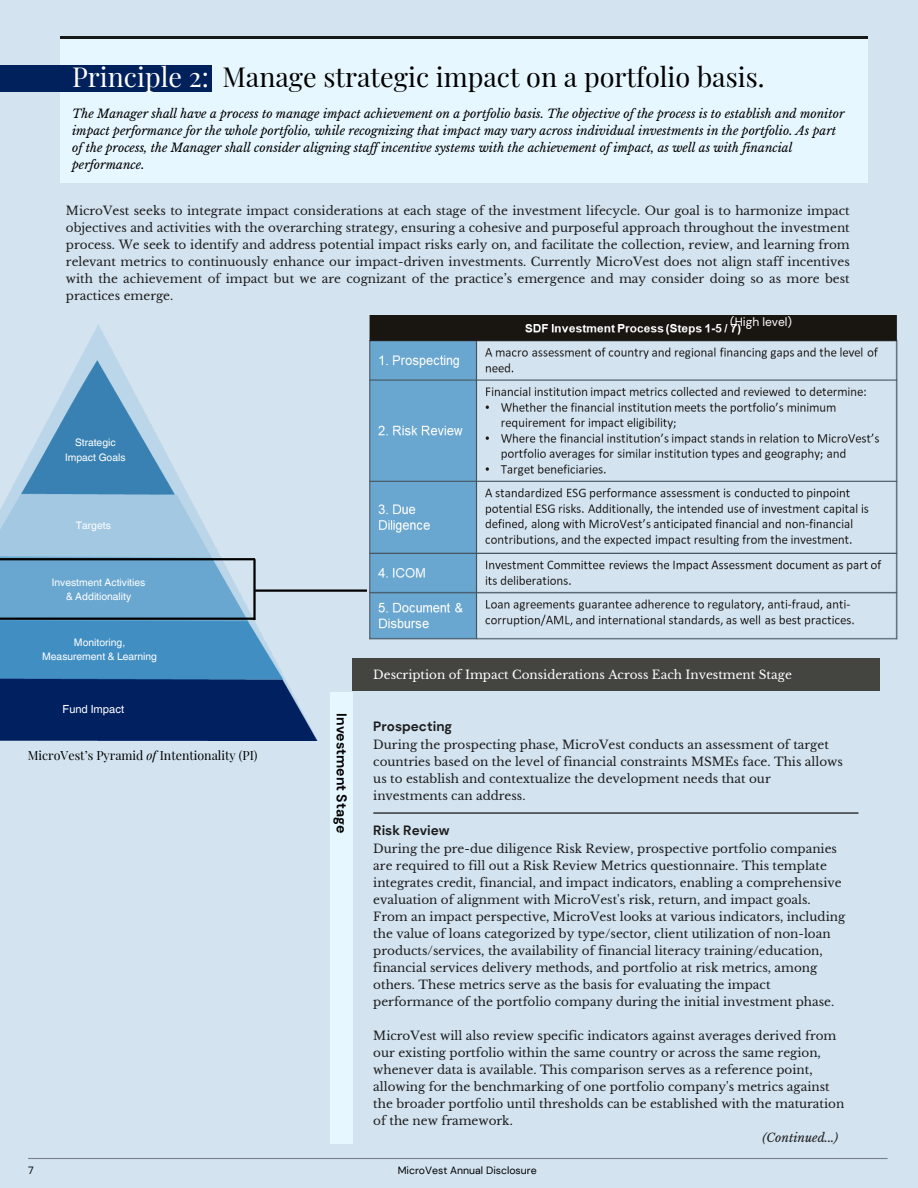
<style>
.page{position:relative;width:918px;height:1188px;background:#d3e3f0}
.page>*{position:absolute;margin:0;border:0;box-sizing:border-box;transform-origin:0 0}
.t1{font:27px "Playfair Display";color:#000}
.t2{font:700 14.1px "DM Sans";color:#000}
.t3{font:700 13.5px "DM Sans";color:#1c1c1c}
.t4{font:12.45px "Playfair Display";color:#000}
.t5{font:12px/17px "Libre Baskerville";color:#1c1c1c}
.t6{font:italic 12px/17px "Libre Baskerville";color:#000}
.t7{font:12px "Libre Baskerville";color:#fff}
.t8{font:italic 12px "Libre Baskerville";color:#1c1c1c}
.t9{font:12px "DM Sans";color:#fff}
.t10{font:11.25px "Helvetica World";color:#fff}
.t11{font:10.5px "DM Sans";color:#000}
.t12{font:10.35px/14.4px "Helvetica World";color:#fff;text-align:center}
.s1{color:#fff}
.s2{font-style:italic}
</style>
<div class="page">
<hr style="left:60px;top:36px;width:808px;height:3px;background:#181818">
<hr style="left:28px;top:1158px;width:860px;height:1px;background:#78818b">
<div style="left:60px;top:39px;width:808px;height:144px;background:#e6f7ff"></div>
<div style="left:0;top:66px;width:211px;height:26px;background:#00215b"></div>
<img style="left:0;top:325px;width:318px;height:415px">
<hr style="left:0;top:558px;width:255px;height:2px;background:#000">
<hr style="left:0;top:618px;width:255px;height:2px;background:#000">
<hr style="left:253px;top:559px;width:3px;height:61px;background:#000">
<hr style="left:255px;top:589px;width:112px;height:3px;background:#000">
<div style="left:352px;top:658px;width:527px;height:33px;background:#444440"></div>
<div style="left:330px;top:692px;width:22px;height:452px;background:#e6f7ff"></div>
<hr style="left:373px;top:812px;width:485px;height:2px;background:#000">
<img style="left:370px;top:315px;width:527px;height:324px">
<h1 class="t1" style="left:72px;top:58px;width:694px"><span class="s1">Principle 2:</span> Manage strategic impact on a portfolio basis.</h1>
<p class="t6" style="left:72px;top:106px;width:774px">The Manager shall have a process to manage impact achievement on a portfolio basis. The objective of the process is to establish and monitor impact performance for the whole portfolio, while recognizing that impact may vary across individual investments in the portfolio. As part of the process, the Manager shall consider aligning staf incentive systems with the achievement of impact, as well as with financial performance.</p>
<p class="t5" style="left:66px;top:202px;width:785px;text-align:justify">MicroVest seeks to integrate impact considerations at each stage of the investment lifecycle. Our goal is to harmonize impact objectives and activities with the overarching strategy, ensuring a cohesive and purposeful approach throughout the investment process. We seek to identify and address potential impact risks early on, and facilitate the collection, review, and learning from relevant metrics to continuously enhance our impact-driven investments. Currently MicroVest does not align staff incentives with the achievement of impact but we are cognizant of the practice’s emergence and may consider doing so as more best practices emerge.</p>
<p class="t12" style="left:65px;top:436px;width:62px">Strategic<br>Impact Goals</p>
<p class="t12" style="left:76px;top:519px;width:36px">Targets</p>
<p class="t12" style="left:52px;top:575px;width:95px">Investment Activities &amp; Additionality</p>
<p class="t12" style="left:42px;top:635px;width:116px">Monitoring,<br>Measurement &amp; Learning</p>
<p class="t10" style="left:63px;top:702px;width:63px">Fund Impact</p>
<p class="t4" style="left:28px;top:746px;width:231px">MicroVest’s Pyramid <span class="s2">of</span> Intentionality (PI)</p>
<p class="t11" style="left:28px;top:1164px;width:7px">7</p>
<p class="t9" style="left:730px;top:314px;width:63px">(High level)</p>
<p class="t2" style="left:351px;top:713px;width:122px;rotate:90deg">Investment Stage</p>
<p class="t7" style="left:373px;top:667px;width:420px">Description of Impact Considerations Across Each Investment Stage</p>
<p class="t3" style="left:373px;top:717px;width:80px">Prospecting</p>
<p class="t5" style="left:373px;top:736px;width:471px">During the prospecting phase, MicroVest conducts an assessment of target countries based on the level of financial constraints MSMEs face. This allows us to establish and contextualize the development needs that our investments can address.</p>
<p class="t3" style="left:373px;top:821px;width:78px">Risk Review</p>
<p class="t5" style="left:373px;top:840px;width:473px">During the pre-due diligence Risk Review, prospective portfolio companies are required to fill out a Risk Review Metrics questionnaire. This template integrates credit, financial, and impact indicators, enabling a comprehensive evaluation of alignment with MicroVest's risk, return, and impact goals.<br>From an impact perspective, MicroVest looks at various indicators, including the value of loans categorized by type/sector, client utilization of non-loan products/services, the availability of financial literacy training/education, financial services delivery methods, and portfolio at risk metrics, among others. These metrics serve as the basis for evaluating the impact performance of the portfolio company during the initial investment phase.</p>
<p class="t5" style="left:373px;top:1027px;width:473px">MicroVest will also review specific indicators against averages derived from our existing portfolio within the same country or across the same region, whenever data is available. This comparison serves as a reference point, allowing for the benchmarking of one portfolio company's metrics against the broader portfolio until thresholds can be established with the maturation of the new framework.</p>
<p class="t8" style="left:762px;top:1130px;width:77px">(Continued...)</p>
<p class="t11" style="left:398px;top:1164px;width:140px">MicroVest Annual Disclosure</p>
</div>
